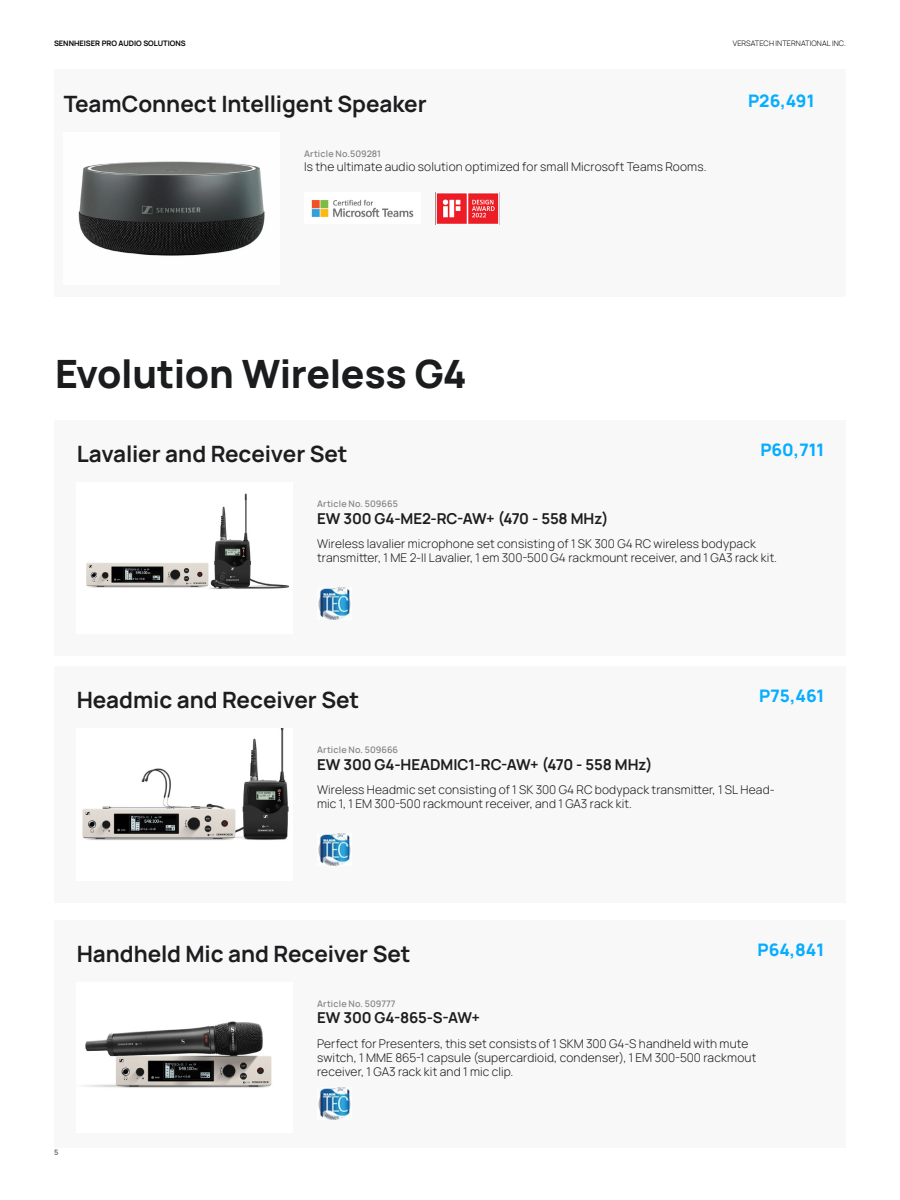
<style>
.page{position:relative;width:900px;height:1200px;background:#fff}
.page>*{position:absolute;margin:0;border:0;box-sizing:border-box;transform-origin:0 0}
.t1{font:800 39px "Manrope";letter-spacing:-.01em;color:#1b1c1d}
.t2{font:700 22.5px "Manrope";letter-spacing:-.005em;color:#1d1d1f}
.t3{font:800 17.25px "Manrope";color:#08adff}
.t4{font:700 15px "Manrope";letter-spacing:-.01em;color:#1d1d1f}
.t5{font:300 12px/14.4px "Manrope";letter-spacing:.01em;color:#1d1d1f}
.t6{font:600 9px "Manrope";letter-spacing:.015em;color:#86868b}
.t7{font:700 7.5px "Manrope";color:#000}
.t8{font:300 7.5px "Manrope";letter-spacing:.01em;color:#000}
.t9{font:700 7.5px "Manrope";color:#6b6b6b}
</style>
<div class="page">
<img style="left:86px;top:493px;width:203px;height:96px">
<img style="left:317px;top:587px;width:34px;height:32px">
<img style="left:317px;top:834px;width:34px;height:32px">
<img style="left:82px;top:729px;width:207px;height:111px">
<img style="left:78px;top:161px;width:187px;height:95px">
<img style="left:311px;top:199px;width:103px;height:19px">
<img style="left:436px;top:193px;width:63px;height:31px">
<img style="left:317px;top:1087px;width:34px;height:32px">
<img style="left:83px;top:1021px;width:189px;height:67px">
<p class="t7" style="left:54px;top:37px;width:133px">SENNHEISER PRO AUDIO SOLUTIONS</p>
<p class="t8" style="left:733px;top:38px;width:115px">VERSATECH INTERNATIONAL INC.</p>
<p class="t2" style="left:64px;top:85px;width:364px">TeamConnect Intelligent Speaker</p>
<p class="t3" style="left:748px;top:85px;width:68px">P26,491</p>
<p class="t6" style="left:304px;top:147px;width:78px">Article No.509281</p>
<p class="t5" style="left:304px;top:159px;width:404px">Is the ultimate audio solution optimized for small Microsoft Teams Rooms.</p>
<p class="t1" style="left:55px;top:340px;width:413px">Evolution Wireless G4</p>
<p class="t2" style="left:77px;top:435px;width:272px">Lavalier and Receiver Set</p>
<p class="t6" style="left:317px;top:496px;width:82px">Article No. 509665</p>
<p class="t4" style="left:317px;top:506px;width:293px">EW 300 G4-ME2-RC-AW+ (470 - 558 MHz)</p>
<p class="t3" style="left:760px;top:435px;width:66px">P60,711</p>
<p class="t5" style="left:317px;top:536px;width:462px">Wireless lavalier microphone set consisting of 1 SK 300 G4 RC wireless bodypack transmitter, 1 ME 2-II Lavalier, 1 em 300-500 G4 rackmount receiver, and 1 GA3 rack kit.</p>
<p class="t2" style="left:77px;top:681px;width:284px">Headmic and Receiver Set</p>
<p class="t6" style="left:317px;top:743px;width:83px">Article No. 509666</p>
<p class="t4" style="left:317px;top:752px;width:337px">EW 300 G4-HEADMIC1-RC-AW+ (470 - 558 MHz)</p>
<p class="t3" style="left:759px;top:681px;width:67px">P75,461</p>
<p class="t5" style="left:317px;top:782px;width:459px">Wireless Headmic set consisting of 1 SK 300 G4 RC bodypack transmitter, 1 SL Head&shy;mic 1, 1 EM 300-500 rackmount receiver, and 1 GA3 rack kit.</p>
<p class="t2" style="left:77px;top:935px;width:335px">Handheld Mic and Receiver Set</p>
<p class="t3" style="left:758px;top:935px;width:68px">P64,841</p>
<p class="t9" style="left:54px;top:1146px;width:6px">5</p>
<p class="t6" style="left:317px;top:996px;width:80px">Article No. 509777</p>
<p class="t5" style="left:317px;top:1035px;width:441px">Perfect for Presenters, this set consists of 1 SKM 300 G4-S handheld with mute switch, 1 MME 865-1 capsule (supercardioid, condenser), 1 EM 300-500 rackmout receiver, 1 GA3 rack kit and 1 mic clip.</p>
<p class="t4" style="left:317px;top:1005px;width:164px">EW 300 G4-865-S-AW+</p>
</div>
